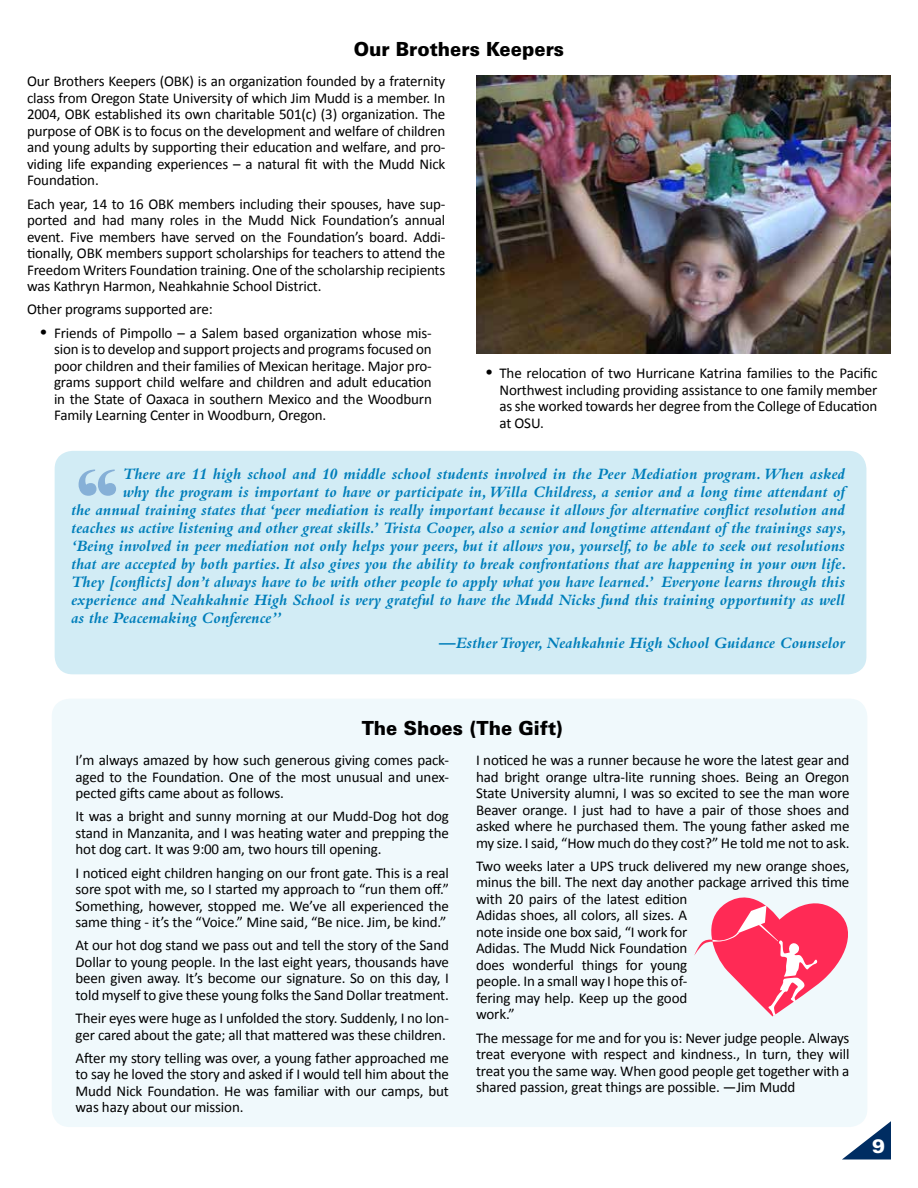
<style>
.page{position:relative;width:918px;height:1188px;background:#fff}
.page>*{position:absolute;margin:0;border:0;box-sizing:border-box;transform-origin:0 0}
.t1{font:900 19.5px "Zurich BT";color:#000;scale:.96 1}
.t2{font:900 19.5px "Zurich BT";color:#fff}
.t3{font:italic 700 16.5px "Bembo";color:#007eba}
.t4{font:15px/16.5px "Calibri";letter-spacing:-.01em;color:#000;text-align:justify}
.s1{font-family:"Times";font-size:18px}
</style>
<div class="page">
<div style="left:52px;top:699px;width:815px;height:428px;background:#f0f9fc;border-radius:18px"></div>
<svg style="left:842px;top:1121px;width:49px;height:38px"></svg>
<img style="left:477px;top:75px;width:414px;height:278px">
<div style="left:55px;top:451px;width:811px;height:223px;background:#d2ecf5;border-radius:18px"></div>
<svg style="left:79px;top:470px;width:37px;height:26px"></svg>
<svg style="left:694px;top:897px;width:154px;height:119px"></svg>
<h1 class="t1" style="left:354px;top:37px;width:221px">Our Brothers Keepers</h1>
<p class="t4" style="left:27px;top:72px;width:420px">Our Brothers Keepers (OBK) is an organization founded by a fraternity class from Oregon State University of which Jim Mudd is a member. In 2004, OBK established its own charitable 501(c) (3) organization. The purpose of OBK is to focus on the development and welfare of children and young adults by supporting their education and welfare, and pro&shy;viding life expanding experiences – a natural fit with the Mudd Nick Foundation.</p>
<p class="t4" style="left:27px;top:195px;width:420px">Each year, 14 to 16 OBK members including their spouses, have sup&shy;ported and had many roles in the Mudd Nick Foundation’s annual event. Five members have served on the Foundation’s board. Addi&shy;tionally, OBK members support scholarships for teachers to attend the Freedom Writers Foundation training. One of the scholarship recipients was Kathryn Harmon, Neahkahnie School District.</p>
<p class="t4" style="left:27px;top:300px;width:187px">Other programs supported are:</p>
<p class="t4" style="left:54px;top:324px;width:379px;text-indent:-14px"><span class="s1">•</span> Friends of Pimpollo – a Salem based organization whose mis&shy;sion is to develop and support projects and programs focused on poor children and their families of Mexican heritage. Major pro&shy;grams support child welfare and children and adult education in the State of Oaxaca in southern Mexico and the Woodburn Family Learning Center in Woodburn, Oregon.</p>
<p class="t4" style="left:500px;top:364px;width:379px;text-indent:-14px"><span class="s1">•</span> The relocation of two Hurricane Katrina families to the Pacific Northwest including providing assistance to one family member as she worked towards her degree from the College of Education at OSU.</p>
<p class="t3" style="left:123px;top:465px;width:724px">There are 11 high school and 10 middle school students involved in the Peer Mediation program. When asked</p>
<p class="t3" style="left:123px;top:483px;width:724px">why the program is important to have or participate in, Willa Childress, a senior and a long time attendant of</p>
<p class="t3" style="left:71px;top:501px;width:775px">the annual training states that ‘peer mediation is really important because it allows for alternative conflict resolution and</p>
<p class="t3" style="left:71px;top:519px;width:777px">teaches us active listening and other great skills.’ Trista Cooper, also a senior and longtime attendant of the trainings says,</p>
<p class="t3" style="left:71px;top:537px;width:775px">‘Being involved in peer mediation not only helps your peers, but it allows you, yourself, to be able to seek out resolutions</p>
<p class="t3" style="left:71px;top:555px;width:777px">that are accepted by both parties. It also gives you the ability to break confrontations that are happening in your own life.</p>
<p class="t3" style="left:71px;top:573px;width:775px">They [conflicts] don’t always have to be with other people to apply what you have learned.’ Everyone learns through this</p>
<p class="t3" style="left:71px;top:591px;width:775px">experience and Neahkahnie High School is very grateful to have the Mudd Nicks fund this training opportunity as well</p>
<p class="t3" style="left:71px;top:609px;width:212px">as the Peacemaking Conference”</p>
<p class="t3" style="left:439px;top:634px;width:407px">—Esther Troyer, Neahkahnie High School Guidance Counselor</p>
<h1 class="t1" style="left:362px;top:717px;width:212px">The Shoes (The Gift)</h1>
<p class="t4" style="left:76px;top:751px;width:375px">I’m always amazed by how such generous giving comes pack&shy;aged to the Foundation. One of the most unusual and unex&shy;pected gifts came about as follows.</p>
<p class="t4" style="left:76px;top:808px;width:375px">It was a bright and sunny morning at our Mudd-Dog hot dog stand in Manzanita, and I was heating water and prepping the hot dog cart. It was 9:00 am, two hours till opening.</p>
<p class="t4" style="left:76px;top:864px;width:375px">I noticed eight children hanging on our front gate. This is a real sore spot with me, so I started my approach to “run them off.” Something, however, stopped me. We’ve all experienced the same thing - it’s the “Voice.” Mine said, “Be nice. Jim, be kind.”</p>
<p class="t4" style="left:76px;top:937px;width:375px">At our hot dog stand we pass out and tell the story of the Sand Dollar to young people. In the last eight years, thousands have been given away. It’s become our signature. So on this day, I told myself to give these young folks the Sand Dollar treatment.</p>
<p class="t4" style="left:76px;top:1009px;width:375px">Their eyes were huge as I unfolded the story. Suddenly, I no lon&shy;ger cared about the gate; all that mattered was these children.</p>
<p class="t4" style="left:76px;top:1049px;width:375px">After my story telling was over, a young father approached me to say he loved the story and asked if I would tell him about the Mudd Nick Foundation. He was familiar with our camps, but was hazy about our mission.</p>
<p class="t4" style="left:476px;top:751px;width:375px">I noticed he was a runner because he wore the latest gear and had bright orange ultra-lite running shoes. Being an Oregon State University alumni, I was so excited to see the man wore Beaver orange. I just had to have a pair of those shoes and asked where he purchased them. The young father asked me my size. I said, “How much do they cost?” He told me not to ask.</p>
<p class="t4" style="left:476px;top:857px;width:375px;text-align:left">Two weeks later a UPS truck delivered my new orange shoes, minus the bill. The next day another package arrived this time with 20 pairs of the latest edition<br>Adidas shoes, all colors, all sizes. A<br>note inside one box said, “I work for<br>Adidas. The Mudd Nick Foundation<br>does wonderful things for young<br>people. In a small way I hope this of-<br>fering may help. Keep up the good<br>work.”</p>
<p class="t4" style="left:476px;top:1029px;width:375px">The message for me and for you is: Never judge people. Always treat everyone with respect and kindness., In turn, they will treat you the same way. When good people get together with a shared passion, great things are possible. —Jim Mudd</p>
<h1 class="t2" style="left:872px;top:1135px;width:14px">9</h1>
</div>
